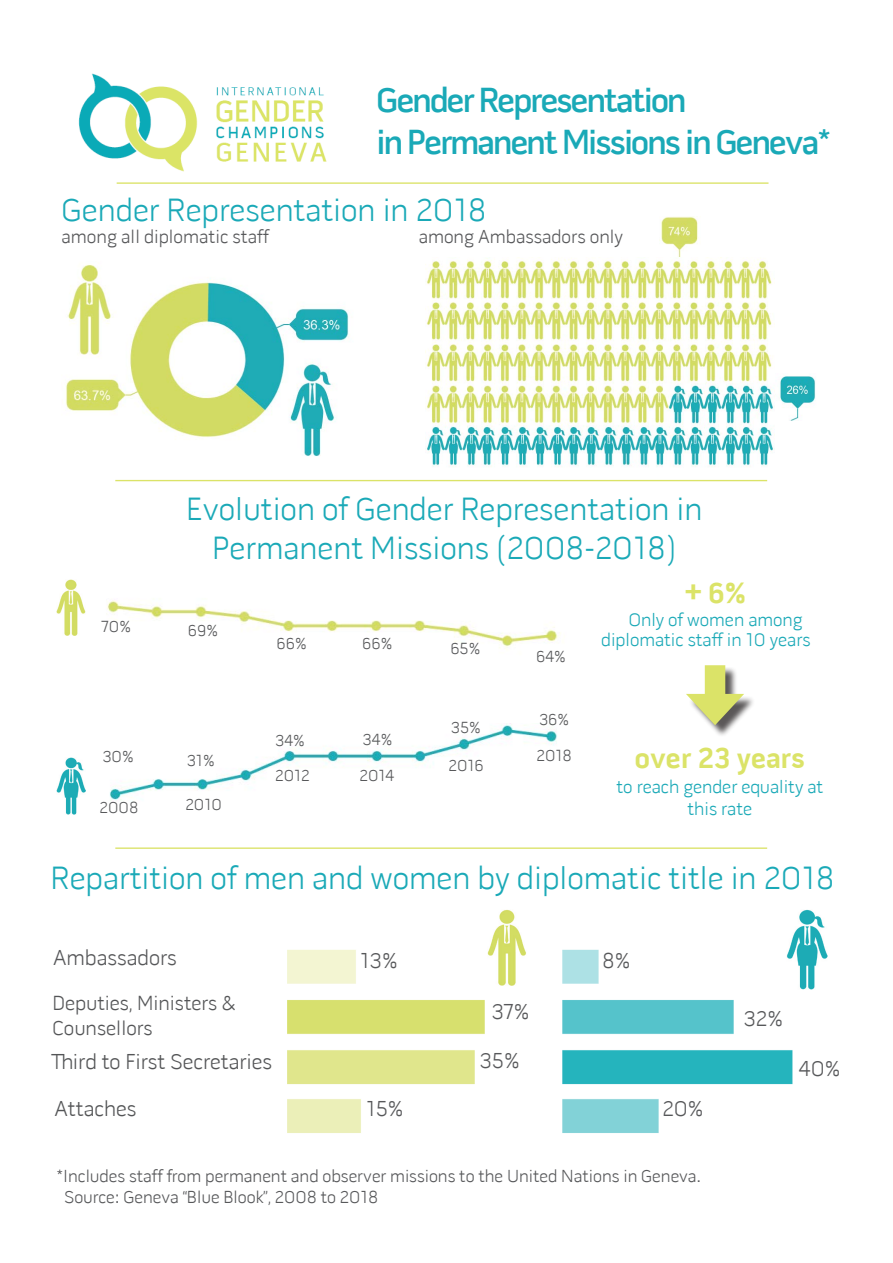
<style>
.page{position:relative;width:893px;height:1263px;background:#fff}
.page>*{position:absolute;margin:0;border:0;box-sizing:border-box;transform-origin:0 0}
.t1{font:600 35.25px "Pill Gothic 600 mg";letter-spacing:-.05em;color:#1aa9b7}
.t2{font:300 32.55px/39px "Pill Gothic 600 mg";color:#1aa9b7;text-align:center}
.t3{font:700 29.7px "Pill Gothic 600 mg";color:#dbe368}
.t4{font:300 21.9px "Pill Gothic 600 mg";color:#57585a}
.t5{font:300 21.9px "Pill Gothic 600 mg";color:#545557}
.t6{font:300 20.7px/24.8px "Pill Gothic 600 mg";color:#545557}
.t7{font:300 19.05px "Pill Gothic 600 mg";color:#57585a}
.t8{font:300 18.6px/22.4px "Pill Gothic 600 mg";color:#1aa9b7;text-align:center}
.t9{font:300 17.7px/21.1px "Pill Gothic 600 mg";color:#57585a}
.t10{font:300 16.35px "Pill Gothic 600 mg";color:#57585a}
</style>
<div class="page">
<img style="left:107px;top:600px;width:454px;height:48px">
<img style="left:110px;top:724px;width:447px;height:77px">
<img style="left:216px;top:87px;width:111px;height:75px">
<img style="left:78px;top:73px;width:120px;height:99px">
<div style="left:688px;top:667px;width:68px;height:70px;background:#231f20;opacity:.75"></div>
<div style="left:705px;top:665px;width:20px;height:41px;background:#dbe368"></div>
<svg style="left:686px;top:694px;width:58px;height:31px"></svg>
<hr style="left:117px;top:182px;width:651px;height:2px;background:#dbe368">
<hr style="left:115px;top:480px;width:652px;height:1px;background:#dbe368">
<hr style="left:115px;top:847px;width:652px;height:2px;background:#dbe368">
<img style="left:287px;top:949px;width:506px;height:184px">
<img style="left:787px;top:910px;width:41px;height:80px">
<img style="left:487px;top:909px;width:40px;height:76px">
<img style="left:56px;top:580px;width:29px;height:55px">
<img style="left:57px;top:757px;width:29px;height:57px">
<img style="left:425px;top:258px;width:350px;height:209px">
<img style="left:659px;top:216px;width:41px;height:43px">
<img style="left:780px;top:376px;width:36px;height:45px">
<img style="left:66px;top:264px;width:283px;height:192px">
<p class="t1" style="left:377px;top:79px;width:311px">Gender Representation</p>
<p class="t1" style="left:377px;top:121px;width:456px">in Permanent Missions in Geneva*</p>
<p class="t2" style="left:62px;top:191px;width:427px">Gender Representation in 2018</p>
<p class="t7" style="left:62px;top:226px;width:209px">among all diplomatic staff</p>
<p class="t7" style="left:419px;top:226px;width:206px">among Ambassadors only</p>
<p class="t2" style="left:186px;top:489px;width:518px">Evolution of Gender Representation in<br>Permanent Missions (2008-2018)</p>
<p class="t10" style="left:102px;top:617px;width:31px">70%</p>
<p class="t10" style="left:188px;top:621px;width:32px">69%</p>
<p class="t10" style="left:277px;top:633px;width:32px">66%</p>
<p class="t10" style="left:362px;top:634px;width:32px">66%</p>
<p class="t10" style="left:450px;top:639px;width:32px">65%</p>
<p class="t10" style="left:536px;top:647px;width:31px">64%</p>
<p class="t3" style="left:685px;top:575px;width:63px">+ 6%</p>
<p class="t8" style="left:601px;top:609px;width:211px;line-height:20.5px;text-align:left;text-indent:28px">Only of women among diplomatic staff in 10 years</p>
<p class="t10" style="left:102px;top:747px;width:33px">30%</p>
<p class="t10" style="left:100px;top:798px;width:40px">2008</p>
<p class="t10" style="left:187px;top:751px;width:29px">31%</p>
<p class="t10" style="left:185px;top:795px;width:38px">2010</p>
<p class="t10" style="left:275px;top:731px;width:31px">34%</p>
<p class="t10" style="left:363px;top:730px;width:31px">34%</p>
<p class="t10" style="left:275px;top:766px;width:36px">2012</p>
<p class="t10" style="left:360px;top:766px;width:36px">2014</p>
<p class="t10" style="left:451px;top:718px;width:32px">35%</p>
<p class="t10" style="left:449px;top:756px;width:37px">2016</p>
<p class="t10" style="left:539px;top:710px;width:32px">36%</p>
<p class="t10" style="left:536px;top:746px;width:37px">2018</p>
<p class="t3" style="left:635px;top:740px;width:171px">over 23 years</p>
<p class="t8" style="left:616px;top:775px;width:208px">to reach gender equality at this rate</p>
<p class="t2" style="left:51px;top:858px;width:786px">Repartition of men and women by diplomatic title in 2018</p>
<p class="t4" style="left:53px;top:945px;width:125px">Ambassadors</p>
<p class="t6" style="left:52px;top:990px;width:185px">Deputies, Ministers &amp;<br>Counsellors</p>
<p class="t5" style="left:51px;top:1049px;width:223px">Third to First Secretaries</p>
<p class="t5" style="left:54px;top:1096px;width:83px">Attaches</p>
<p class="t4" style="left:360px;top:947px;width:39px">13%</p>
<p class="t4" style="left:491px;top:999px;width:40px">37%</p>
<p class="t4" style="left:479px;top:1048px;width:42px">35%</p>
<p class="t4" style="left:602px;top:947px;width:30px">8%</p>
<p class="t4" style="left:366px;top:1096px;width:39px">15%</p>
<p class="t4" style="left:662px;top:1096px;width:43px">20%</p>
<p class="t9" style="left:64px;top:1166px;width:638px;text-indent:-8px">*Includes staff from permanent and observer missions to the United Nations in Geneva.<br>Source: Geneva “Blue Blook”, 2008 to 2018</p>
<p class="t4" style="left:743px;top:1005px;width:41px">32%</p>
<p class="t4" style="left:799px;top:1056px;width:43px">40%</p>
</div>
